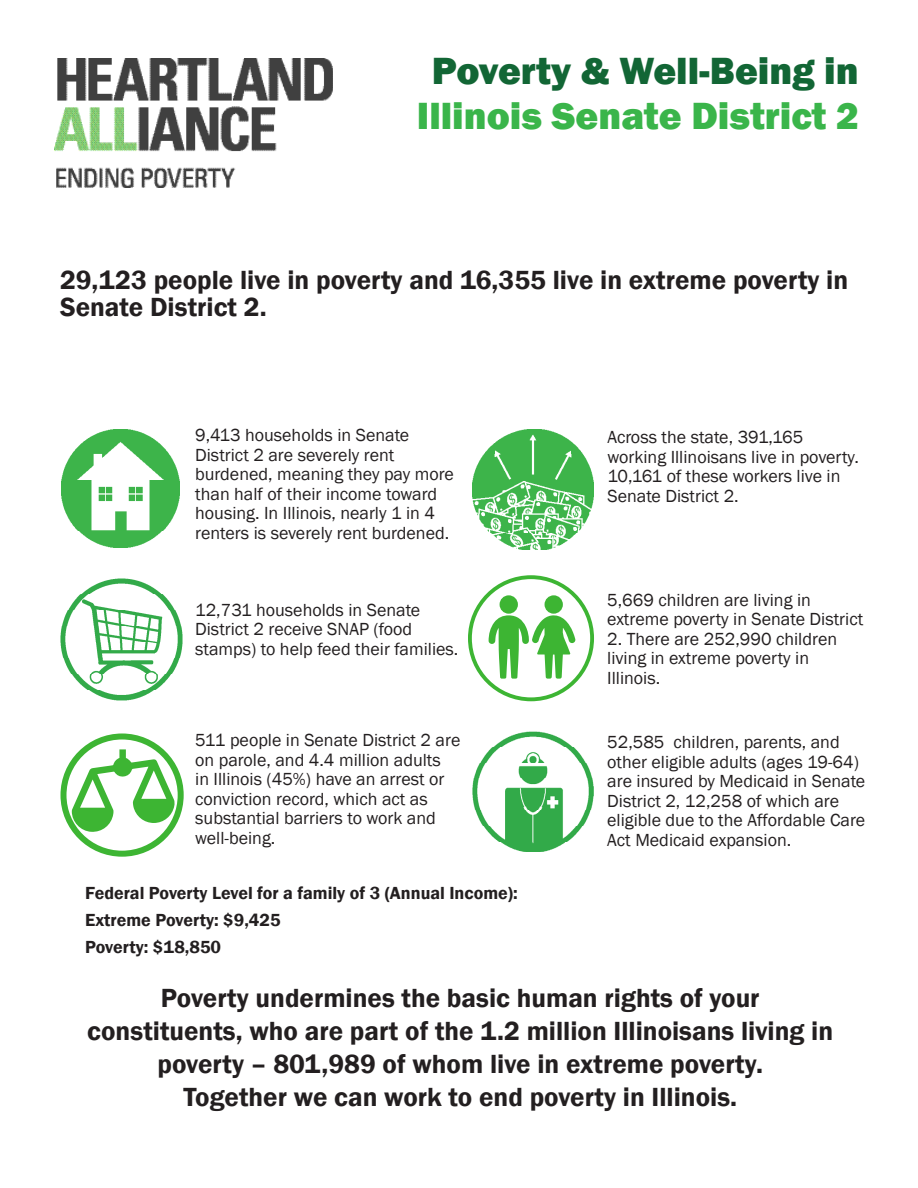
<style>
.page{position:relative;width:918px;height:1188px;background:#fff}
.page>*{position:absolute;margin:0;border:0;box-sizing:border-box;transform-origin:0 0}
.t1{font:800 39px "Franklin Gothic";color:#3ab54a}
.t2{font:800 39px "Franklin Gothic";color:#126635}
.t3{font:600 27px/33px "Franklin Gothic";color:#231f20}
.t4{font:18px/19.5px "Franklin Gothic";color:#231f20}
.t5{font:600 18px "Franklin Gothic";color:#231f20}
</style>
<div class="page">
<img style="left:54px;top:59px;width:279px;height:128px">
<img style="left:61px;top:430px;width:118px;height:118px">
<img style="left:60px;top:578px;width:122px;height:123px">
<img style="left:472px;top:430px;width:121px;height:120px">
<img style="left:472px;top:731px;width:121px;height:121px">
<svg style="left:72px;top:749px;width:103px;height:83px"></svg>
<div style="left:61px;top:733px;width:123px;height:124px;border:6px solid #3db533;border-radius:50%"></div>
<svg style="left:489px;top:615px;width:87px;height:64px"></svg>
<div style="left:500px;top:595px;width:18px;height:19px;background:#3db533;border-radius:50%"></div>
<div style="left:545px;top:595px;width:18px;height:19px;background:#3db533;border-radius:50%"></div>
<div style="left:468px;top:575px;width:126px;height:126px;border:4px solid #3db533;border-radius:50%"></div>
<p class="t2" style="left:432px;top:46px;width:428px">Poverty &amp; Well-Being in</p>
<p class="t1" style="left:417px;top:91px;width:444px">Illinois Senate District 2</p>
<p class="t3" style="left:60px;top:267px;width:790px;line-height:27px">29,123 people live in poverty and 16,355 live in extreme poverty in<br>Senate District 2.</p>
<p class="t4" style="left:195px;top:426px;width:260px">9,413 households in Senate<br>District 2 are severely rent burdened, meaning they pay more than half of their income toward housing. In Illinois, nearly 1 in 4 renters is severely rent burdened.</p>
<p class="t4" style="left:195px;top:600px;width:265px">12,731 households in Senate<br>District 2 receive SNAP (food stamps) to help feed their families.</p>
<p class="t4" style="left:195px;top:731px;width:267px">511 people in Senate District 2 are on parole, and 4.4 million adults<br>in Illinois (45%) have an arrest or conviction record, which act as substantial barriers to work and well-being.</p>
<p class="t5" style="left:85px;top:882px;width:434px">Federal Poverty Level for a family of 3 (Annual Income):</p>
<p class="t5" style="left:85px;top:909px;width:197px">Extreme Poverty: $9,425</p>
<p class="t5" style="left:85px;top:936px;width:138px">Poverty: $18,850</p>
<p class="t4" style="left:608px;top:428px;width:197px">Across the state, 391,165</p>
<p class="t4" style="left:608px;top:447px;width:253px">working Illinoisans live in poverty.<br>10,161 of these workers live in<br>Senate District 2.</p>
<p class="t4" style="left:607px;top:590px;width:257px">5,669 children are living in extreme poverty in Senate District</p>
<p class="t4" style="left:607px;top:629px;width:231px">2. There are 252,990 children living in extreme poverty in<br>Illinois.</p>
<p class="t4" style="left:607px;top:733px;width:260px">52,585 children, parents, and other eligible adults (ages 19-64) are insured by Medicaid in Senate<br>District 2, 12,258 of which are eligible due to the Affordable Care<br>Act Medicaid expansion.</p>
<p class="t3" style="left:87px;top:982px;width:747px;text-align:center">Poverty undermines the basic human rights of your constituents, who are part of the 1.2 million Illinoisans living in poverty – 801,989 of whom live in extreme poverty.</p>
<p class="t3" style="left:183px;top:1081px;width:555px">Together we can work to end poverty in Illinois.</p>
</div>
